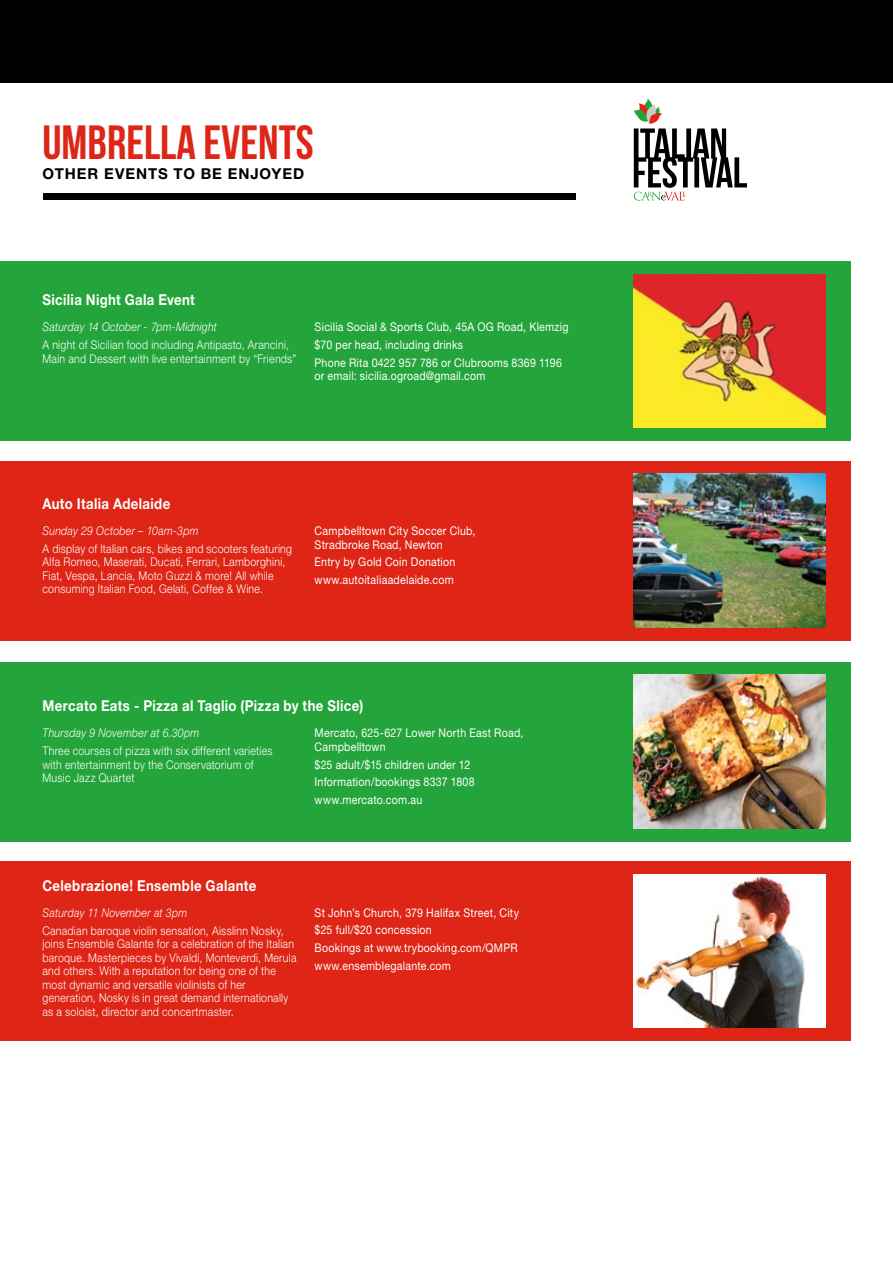
<style>
.page{position:relative;width:893px;height:1263px;background:#fff}
.page>*{position:absolute;margin:0;border:0;box-sizing:border-box;transform-origin:0 0}
.t1{font:700 48px "Bebas Neue";color:#de2516}
.t2{font:700 15px "Helvetica Neue";letter-spacing:.025em;color:#fff;scale:.88 1}
.t3{font:700 15px "Helvetica Neue";letter-spacing:.065em;color:#000}
.t4{font:300 12px/13.5px "Helvetica Neue";letter-spacing:.025em;color:#fff;scale:.88 1}
.t5{font:12px/17.7px "Helvetica Neue";letter-spacing:.025em;color:#fff;scale:.88 1}
.t6{font:italic 300 12px "Helvetica Neue";letter-spacing:.025em;color:#fff;scale:.88 1}
</style>
<div class="page">
<div style="left:0;top:261px;width:850px;height:180px;background:#24a53b"></div>
<div style="left:0;top:461px;width:850px;height:179px;background:#de2516"></div>
<img style="left:634px;top:274px;width:191px;height:154px">
<img style="left:634px;top:474px;width:191px;height:153px">
<div style="left:0;top:0;width:893px;height:83px;background:#000"></div>
<div style="left:43px;top:194px;width:532px;height:6px;background:#000"></div>
<div style="left:0;top:662px;width:850px;height:180px;background:#24a53b"></div>
<div style="left:0;top:861px;width:850px;height:180px;background:#de2516"></div>
<img style="left:634px;top:675px;width:191px;height:153px">
<img style="left:634px;top:874px;width:191px;height:154px">
<svg style="left:634px;top:99px;width:113px;height:102px"></svg>
<h1 class="t1" style="left:43px;top:116px;width:273px">UMBRELLA EVENTS</h1>
<p class="t3" style="left:43px;top:164px;width:263px">OTHER EVENTS TO BE ENJOYED</p>
<p class="t2" style="left:43px;top:290px;width:175px">Sicilia Night Gala Event</p>
<p class="t6" style="left:43px;top:320px;width:200px">Saturday 14 October - 7pm-Midnight</p>
<p class="t4" style="left:43px;top:338px;width:290px">A night of Sicilian food including Antipasto, Arancini,<br>Main and Dessert with live entertainment by “Friends”</p>
<p class="t5" style="left:315px;top:318px;width:290px">Sicilia Social &amp; Sports Club, 45A OG Road, Klemzig $70 per head, including drinks<br>Phone Rita 0422 957 786 or Clubrooms 8369 1196</p>
<p class="t5" style="left:315px;top:367px;width:196px">or email: sicilia.ogroad@gmail.com</p>
<p class="t2" style="left:43px;top:494px;width:147px">Auto Italia Adelaide</p>
<p class="t6" style="left:43px;top:524px;width:179px">Sunday 29 October – 10am-3pm</p>
<p class="t4" style="left:43px;top:542px;width:285px">A display of Italian cars, bikes and scooters featuring Alfa Romeo, Maserati, Ducati, Ferrari, Lamborghini, Fiat, Vespa, Lancia, Moto Guzzi &amp; more! All while consuming Italian Food, Gelati, Coffee &amp; Wine.</p>
<p class="t5" style="left:315px;top:524px;width:184px;line-height:13.5px">Campbelltown City Soccer Club,<br>Stradbroke Road, Newton</p>
<p class="t5" style="left:315px;top:553px;width:161px">Entry by Gold Coin Donation www.autoitaliaadelaide.com</p>
<p class="t2" style="left:43px;top:697px;width:366px">Mercato Eats - Pizza al Taglio (Pizza by the Slice)</p>
<p class="t6" style="left:43px;top:726px;width:180px">Thursday 9 November at 6.30pm</p>
<p class="t4" style="left:43px;top:744px;width:263px">Three courses of pizza with six different varieties with entertainment by the Conservatorium of<br>Music Jazz Quartet</p>
<p class="t5" style="left:315px;top:726px;width:239px;line-height:13.5px">Mercato, 625-627 Lower North East Road,<br>Campbelltown</p>
<p class="t5" style="left:315px;top:755px;width:183px">$25 adult/$15 children under 12<br>Information/bookings 8337 1808 www.mercato.com.au</p>
<p class="t2" style="left:43px;top:876px;width:245px">Celebrazione! Ensemble Galante</p>
<p class="t6" style="left:43px;top:905px;width:166px">Saturday 11 November at 3pm</p>
<p class="t4" style="left:43px;top:923px;width:290px">Canadian baroque violin sensation, Aisslinn Nosky, joins Ensemble Galante for a celebration of the Italian baroque. Masterpieces by Vivaldi, Monteverdi, Merula and others. With a reputation for being one of the most dynamic and versatile violinists of her generation, Nosky is in great demand internationally as a soloist, director and concertmaster.</p>
<p class="t5" style="left:315px;top:903px;width:234px">St John’s Church, 379 Halifax Street, City $25 full/$20 concession<br>Bookings at www.trybooking.com/QMPR www.ensemblegalante.com</p>
</div>
